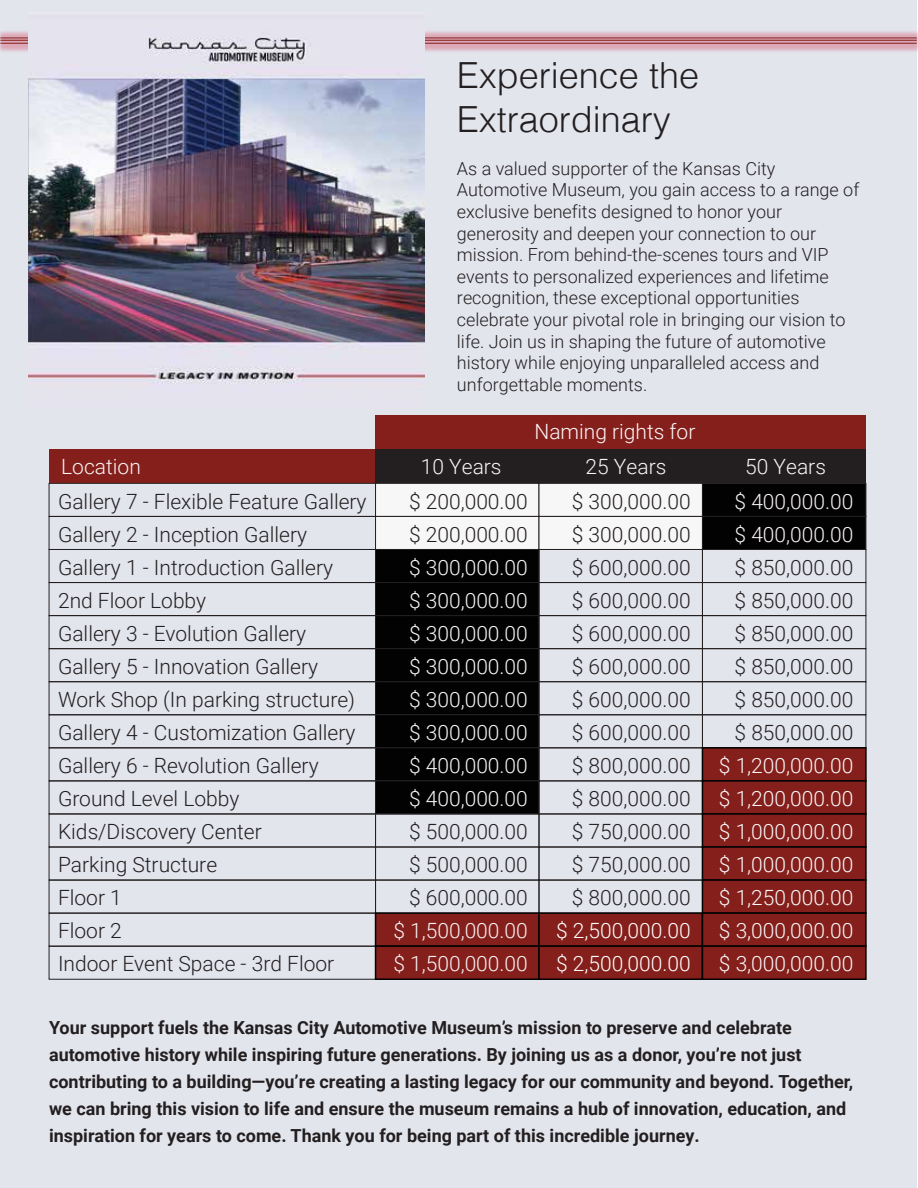
<style>
.page{position:relative;width:918px;height:1188px;background:#fff}
.page>*{position:absolute;margin:0;border:0;box-sizing:border-box;transform-origin:0 0}
.t1{font:300 36px/43.2px "Helvetica";color:#231f20}
.t2{font:300 21px/33px "Roboto";color:#231f20;text-align:justify}
.t3{font:300 21px/33px "Roboto";color:#f7f5f6;text-align:justify}
.t4{font:300 21px/33px "Roboto";color:#f8f7f8;text-align:justify}
.t5{font:300 21px/33px "Roboto";color:#f7f2f3}
.t6{font:300 21px/33px "Roboto";color:#fff}
.t7{font:300 21px "Roboto";color:#fcf5f8}
.t8{font:300 21px "Roboto";color:#f8f4f5}
.t9{font:300 18px/21.6px "Roboto";color:#231f20}
.t10{font:700 18px/27px "Roboto";color:#231f20}
.s1{color:#f7f2f3}
.s2{color:#f8f2f4}
</style>
<div class="page">
<div style="left:0;top:0;width:916px;height:1188px;background:#e3e5ed"></div>
<div style="left:49px;top:449px;width:327px;height:34px;background:#851f1b"></div>
<div style="left:376px;top:449px;width:163px;height:34px;background:#231f20"></div>
<div style="left:539px;top:449px;width:163px;height:34px;background:#231f20"></div>
<div style="left:702px;top:449px;width:164px;height:34px;background:#231f20"></div>
<div style="left:49px;top:483px;width:327px;height:34px;border:1px solid #231f20"></div>
<div style="left:375px;top:483px;width:164px;height:34px;background:#f8f7f7;border:1px solid #231f20"></div>
<div style="left:539px;top:483px;width:164px;height:34px;background:#f8f7f7;border:1px solid #231f20"></div>
<div style="left:702px;top:483px;width:164px;height:34px;background:#030202;border:1px solid #231f20"></div>
<div style="left:49px;top:516px;width:327px;height:34px;border:1px solid #231f20"></div>
<div style="left:375px;top:516px;width:164px;height:34px;background:#f8f7f7;border:1px solid #231f20"></div>
<div style="left:539px;top:516px;width:164px;height:34px;background:#f8f7f7;border:1px solid #231f20"></div>
<div style="left:702px;top:516px;width:164px;height:34px;background:#030202;border:1px solid #231f20"></div>
<div style="left:49px;top:549px;width:327px;height:34px;border:1px solid #231f20"></div>
<div style="left:375px;top:549px;width:164px;height:34px;background:#030202;border:1px solid #231f20"></div>
<div style="left:539px;top:549px;width:164px;height:34px;border:1px solid #231f20"></div>
<div style="left:702px;top:549px;width:164px;height:34px;border:1px solid #231f20"></div>
<div style="left:49px;top:582px;width:327px;height:34px;border:1px solid #231f20"></div>
<div style="left:375px;top:582px;width:164px;height:34px;background:#030202;border:1px solid #231f20"></div>
<div style="left:539px;top:582px;width:164px;height:34px;border:1px solid #231f20"></div>
<div style="left:702px;top:582px;width:164px;height:34px;border:1px solid #231f20"></div>
<div style="left:49px;top:615px;width:327px;height:34px;border:1px solid #231f20"></div>
<div style="left:375px;top:615px;width:164px;height:34px;background:#030202;border:1px solid #231f20"></div>
<div style="left:539px;top:615px;width:164px;height:34px;border:1px solid #231f20"></div>
<div style="left:702px;top:615px;width:164px;height:34px;border:1px solid #231f20"></div>
<div style="left:49px;top:648px;width:327px;height:34px;border:1px solid #231f20"></div>
<div style="left:375px;top:648px;width:164px;height:34px;background:#030202;border:1px solid #231f20"></div>
<div style="left:539px;top:648px;width:164px;height:34px;border:1px solid #231f20"></div>
<div style="left:702px;top:648px;width:164px;height:34px;border:1px solid #231f20"></div>
<div style="left:49px;top:681px;width:327px;height:34px;border:1px solid #231f20"></div>
<div style="left:375px;top:681px;width:164px;height:34px;background:#030202;border:1px solid #231f20"></div>
<div style="left:539px;top:681px;width:164px;height:34px;border:1px solid #231f20"></div>
<div style="left:702px;top:681px;width:164px;height:34px;border:1px solid #231f20"></div>
<div style="left:49px;top:714px;width:327px;height:34px;border:1px solid #231f20"></div>
<div style="left:375px;top:714px;width:164px;height:34px;background:#030202;border:1px solid #231f20"></div>
<div style="left:539px;top:714px;width:164px;height:34px;border:1px solid #231f20"></div>
<div style="left:702px;top:714px;width:164px;height:34px;border:1px solid #231f20"></div>
<div style="left:49px;top:747px;width:327px;height:34px;border:1px solid #231f20"></div>
<div style="left:375px;top:747px;width:164px;height:34px;background:#030202;border:1px solid #231f20"></div>
<div style="left:539px;top:747px;width:164px;height:34px;border:1px solid #231f20"></div>
<div style="left:702px;top:747px;width:165px;height:35px;background:#851f1b;border:2px solid #020202"></div>
<div style="left:49px;top:781px;width:327px;height:33px;border:1px solid #231f20"></div>
<div style="left:375px;top:781px;width:164px;height:33px;background:#030202;border:1px solid #231f20"></div>
<div style="left:539px;top:781px;width:164px;height:33px;border:1px solid #231f20"></div>
<div style="left:702px;top:780px;width:165px;height:35px;background:#851f1b;border:2px solid #020202"></div>
<div style="left:49px;top:814px;width:327px;height:33px;border:1px solid #231f20"></div>
<div style="left:375px;top:814px;width:164px;height:33px;border:1px solid #231f20"></div>
<div style="left:539px;top:814px;width:164px;height:33px;border:1px solid #231f20"></div>
<div style="left:702px;top:813px;width:165px;height:35px;background:#851f1b;border:2px solid #020202"></div>
<div style="left:49px;top:847px;width:327px;height:33px;border:1px solid #231f20"></div>
<div style="left:375px;top:847px;width:164px;height:33px;border:1px solid #231f20"></div>
<div style="left:539px;top:847px;width:164px;height:33px;border:1px solid #231f20"></div>
<div style="left:702px;top:846px;width:165px;height:35px;background:#851f1b;border:2px solid #020202"></div>
<div style="left:49px;top:880px;width:327px;height:34px;border:1px solid #231f20"></div>
<div style="left:375px;top:880px;width:164px;height:34px;border:1px solid #231f20"></div>
<div style="left:539px;top:880px;width:164px;height:34px;border:1px solid #231f20"></div>
<div style="left:702px;top:879px;width:165px;height:35px;background:#851f1b;border:2px solid #020202"></div>
<div style="left:49px;top:913px;width:327px;height:34px;border:1px solid #231f20"></div>
<div style="left:375px;top:912px;width:165px;height:35px;background:#851f1b;border:2px solid #020202"></div>
<div style="left:538px;top:912px;width:165px;height:35px;background:#851f1b;border:2px solid #020202"></div>
<div style="left:702px;top:912px;width:165px;height:35px;background:#851f1b;border:2px solid #020202"></div>
<div style="left:49px;top:946px;width:327px;height:34px;border:1px solid #231f20"></div>
<div style="left:375px;top:945px;width:165px;height:35px;background:#851f1b;border:2px solid #020202"></div>
<div style="left:538px;top:945px;width:165px;height:35px;background:#851f1b;border:2px solid #020202"></div>
<div style="left:702px;top:945px;width:165px;height:35px;background:#851f1b;border:2px solid #020202"></div>
<div style="left:376px;top:415px;width:490px;height:34px;background:#851f1b"></div>
<img style="left:0;top:0;width:918px;height:104px">
<hr style="left:0;top:43px;width:917px;height:1px;background:#851f1b">
<hr style="left:0;top:40px;width:917px;height:1px;background:#851f1b">
<hr style="left:0;top:38px;width:917px;height:1px;background:#851f1b">
<img style="left:29px;top:13px;width:396px;height:371px">
<h1 class="t1" style="left:457px;top:51px;width:244px">Experience the<br>Extraordinary</h1>
<p class="t9" style="left:457px;top:157px;width:404px">As a valued supporter of the Kansas City Automotive Museum, you gain access to a range of exclusive benefits designed to honor your generosity and deepen your connection to our mission. From behind-the-scenes tours and VIP events to personalized experiences and lifetime recognition, these exceptional opportunities celebrate your pivotal role in bringing our vision to life. Join us in shaping the future of automotive history while enjoying unparalleled access and unforgettable moments.</p>
<p class="t7" style="left:534px;top:417px;width:162px">Naming rights for</p>
<p class="t8" style="left:61px;top:452px;width:81px">Location</p>
<p class="t3" style="left:421px;top:450px;width:82px">10 Years</p>
<p class="t3" style="left:586px;top:450px;width:82px">25 Years</p>
<p class="t3" style="left:745px;top:450px;width:82px">50 Years</p>
<p class="t2" style="left:58px;top:485px;width:310px;text-align:left">Gallery 7 - Flexible Feature Gallery<br>Gallery 2 - Inception Gallery<br>Gallery 1 - Introduction Gallery<br>2nd Floor Lobby<br>Gallery 3 - Evolution Gallery<br>Gallery 5 - Innovation Gallery<br>Work Shop (In parking structure)<br>Gallery 4 - Customization Gallery<br>Gallery 6 - Revolution Gallery<br>Ground Level Lobby<br>Kids/Discovery Center<br>Parking Structure<br>Floor 1<br>Floor 2<br>Indoor Event Space - 3rd Floor</p>
<p class="t2" style="left:409px;top:485px;width:120px">$ 200,000.00 $ 200,000.00</p>
<p class="t3" style="left:409px;top:551px;width:120px">$ 300,000.00 $ 300,000.00 $ 300,000.00 $ 300,000.00 $ 300,000.00 $ 300,000.00 $ 400,000.00 $ 400,000.00</p>
<p class="t2" style="left:409px;top:814px;width:120px">$ 500,000.00 $ 500,000.00 $ 600,000.00</p>
<p class="t5" style="left:393px;top:913px;width:136px">$ 1,500,000.00 $ 1,500,000.00</p>
<p class="t2" style="left:572px;top:484px;width:120px">$ 300,000.00 $ 300,000.00 $ 600,000.00 $ 600,000.00 $ 600,000.00 $ 600,000.00 $ 600,000.00 $ 600,000.00 $ 800,000.00 $ 800,000.00 $ 750,000.00 $ 750,000.00 $ 800,000.00</p>
<p class="t6" style="left:556px;top:913px;width:136px">$ 2,500,000.00 $ 2,500,000.00</p>
<p class="t2" style="left:735px;top:484px;width:120px"><span class="s1">$ 400,000.00 $ 400,000.</span><span class="s2">00 </span>$ 850,000.00 $ 850,000.00 $ 850,000.00 $ 850,000.00 $ 850,000.00 $ 850,000.00</p>
<p class="t4" style="left:719px;top:748px;width:136px">$ 1,200,000.00 $ 1,200,000.00 $ 1,000,000.00 $ 1,000,000.00 $ 1,250,000.00 $ 3,000,000.00 $ 3,000,000.00</p>
<p class="t10" style="left:49px;top:1014px;width:806px">Your support fuels the Kansas City Automotive Museum’s mission to preserve and celebrate automotive history while inspiring future generations. By joining us as a donor, you’re not just contributing to a building—you’re creating a lasting legacy for our community and beyond. Together, we can bring this vision to life and ensure the museum remains a hub of innovation, education, and inspiration for years to come. Thank you for being part of this incredible journey.</p>
</div>
